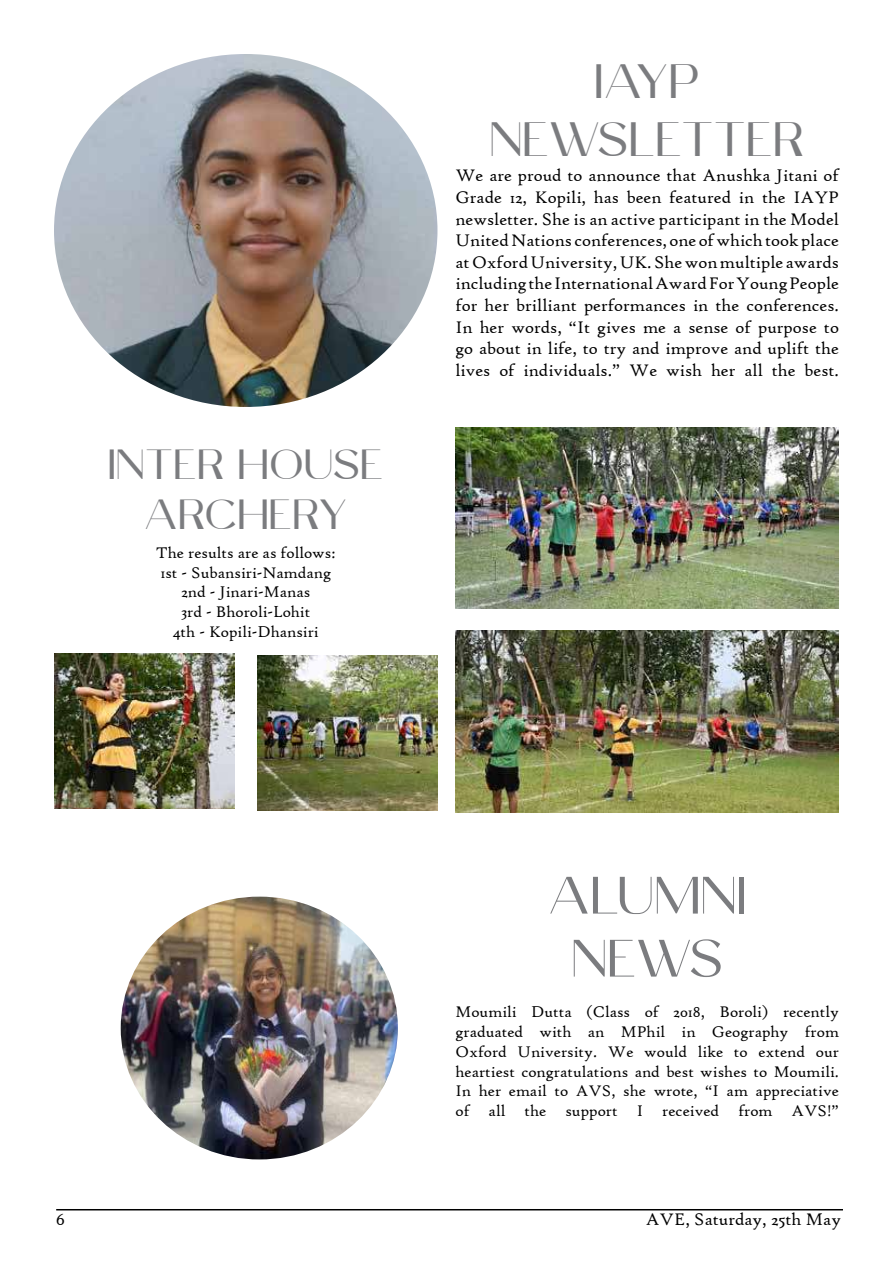
<style>
.page{position:relative;width:893px;height:1263px;background:#fff}
.page>*{position:absolute;margin:0;border:0;box-sizing:border-box;transform-origin:0 0}
.t1{font:52.5px/63px "Celine Peach Free Sans";color:#7b7c7f;text-align:center}
.t2{font:48px/57.6px "Celine Peach Free Sans";color:#7b7c7f;text-align:center}
.t3{font:42px/50.4px "Celine Peach Free Sans";color:#7b7c7f;text-align:center}
.t4{font:18px/21.6px "High Tower Text";color:#000;text-align:justify}
.t5{font:16.5px/19.8px "High Tower Text";color:#000;text-align:justify}
</style>
<div class="page">
<hr style="left:56px;top:1209px;width:787px;height:1px;background:#000">
<img style="left:121px;top:897px;width:277px;height:262px">
<img style="left:455px;top:427px;width:384px;height:182px">
<img style="left:54px;top:653px;width:180px;height:155px">
<img style="left:258px;top:655px;width:179px;height:156px">
<img style="left:455px;top:630px;width:384px;height:182px">
<img style="left:54px;top:54px;width:383px;height:353px">
<h3 class="t3" style="left:108px;top:439px;width:277px">INTER HOUSE<br>ARCHERY</h3>
<p class="t5" style="left:156px;top:543px;width:181px;text-align:center">The results are as follows:<br>1st - Subansiri-Namdang<br>2nd - Jinari-Manas<br>3rd - Bhoroli-Lohit<br>4th - Kopili-Dhansiri</p>
<h2 class="t2" style="left:490px;top:53px;width:317px">IAYP<br>NEWSLETTER</h2>
<p class="t4" style="left:455px;top:165px;width:385px">We are proud to announce that Anushka Jitani of Grade 12, Kopili, has been featured in the IAYP newsletter. She is an active participant in the Model United Nations conferences, one of which took place at Oxford University, UK. She won multiple awards including the International Award For Young People for her brilliant performances in the conferences.<br>In her words, “It gives me a sense of purpose to go about in life, to try and improve and uplift the lives of individuals.” We wish her all the best.</p>
<h1 class="t1" style="left:548px;top:864px;width:201px">ALUMNI<br>NEWS</h1>
<p class="t5" style="left:455px;top:1002px;width:385px">Moumili Dutta (Class of 2018, Boroli) recently graduated with an MPhil in Geography from Oxford University. We would like to extend our heartiest congratulations and best wishes to Moumili.<br>In her email to AVS, she wrote, “I am appreciative of all the support I received from AVS!”</p>
<p class="t4" style="left:56px;top:1209px;width:10px">6</p>
<p class="t4" style="left:646px;top:1209px;width:197px">AVE, Saturday, 25th May</p>
</div>
